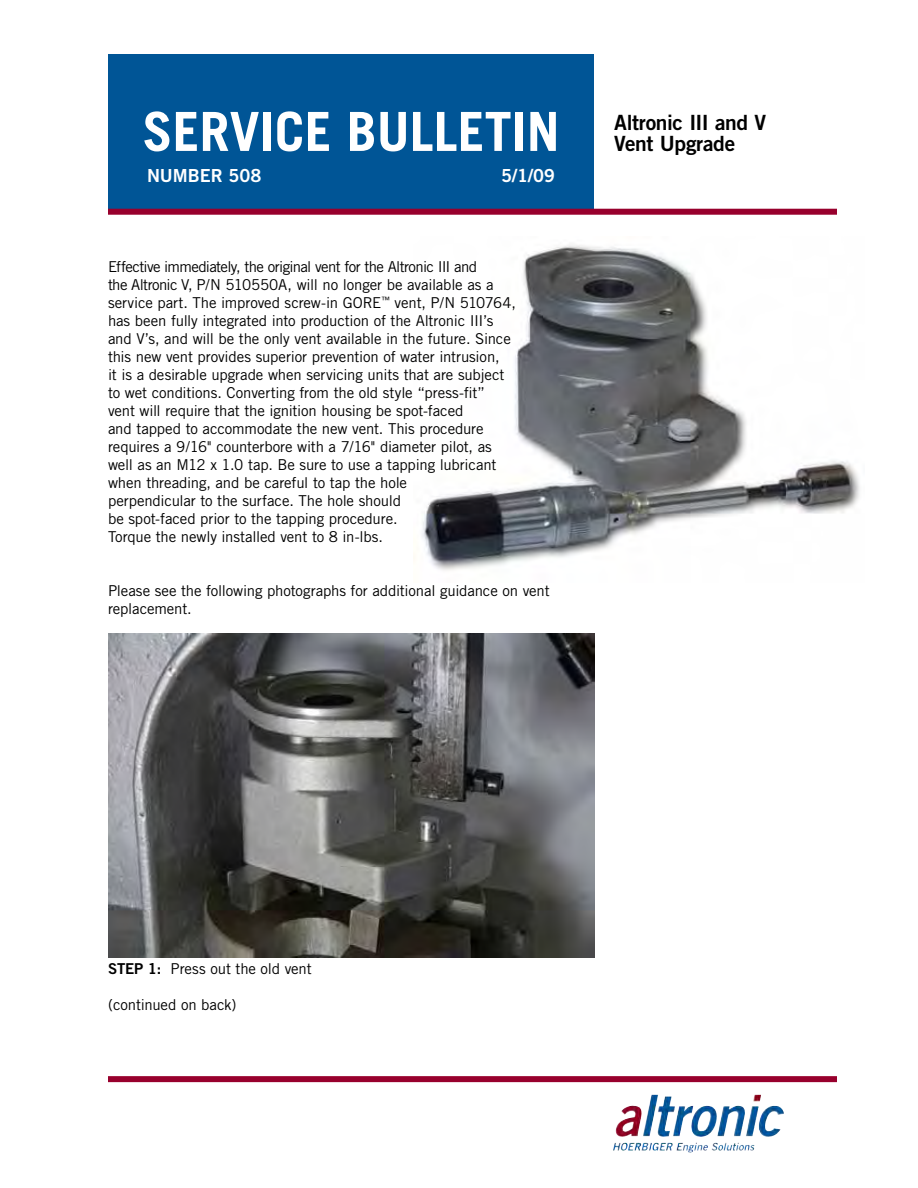
<style>
.page{position:relative;width:918px;height:1188px;background:#fff}
.page>*{position:absolute;margin:0;border:0;box-sizing:border-box;transform-origin:0 0}
.t1{font:700 54px "Trade Gothic";color:#fff}
.t2{font:21px/21px "Trade Gothic Bold Two";letter-spacing:-.015em;color:#000}
.t3{font:18px "Trade Gothic Bold Two";color:#fff}
.t4{font:15px/18px "Trade Gothic";letter-spacing:-.01em;color:#000}
.s1{font-family:"Trade Gothic Bold Two"}
</style>
<div class="page">
<div style="left:108px;top:54px;width:486px;height:155px;background:#005596"></div>
<div style="left:108px;top:209px;width:729px;height:6px;background:#98002d"></div>
<div style="left:108px;top:1076px;width:729px;height:6px;background:#98002d"></div>
<img style="left:621px;top:1095px;width:140px;height:42px">
<img style="left:414px;top:245px;width:446px;height:325px">
<img style="left:108px;top:634px;width:486px;height:323px">
<h1 class="t1" style="left:143px;top:98px;width:419px">SERVICE BULLETIN</h1>
<h2 class="t2" style="left:614px;top:111px;width:154px">Altronic III and V<br>Vent Upgrade</h2>
<p class="t3" style="left:147px;top:164px;width:116px">NUMBER 508</p>
<p class="t3" style="left:501px;top:164px;width:55px">5/1/09</p>
<p class="t4" style="left:108px;top:258px;width:410px">Effective immediately, the original vent for the Altronic III and<br>the Altronic V, P/N 510550A, will no longer be available as a service part. The improved screw-in GORE<sup>™</sup> vent, P/N 510764, has been fully integrated into production of the Altronic III’s and V’s, and will be the only vent available in the future. Since this new vent provides superior prevention of water intrusion,<br>it is a desirable upgrade when servicing units that are subject to wet conditions. Converting from the old style “press-fit”<br>vent will require that the ignition housing be spot-faced<br>and tapped to accommodate the new vent. This procedure requires a 9/16" counterbore with a 7/16" diameter pilot, as well as an M12 x 1.0 tap. Be sure to use a tapping lubricant when threading, and be careful to tap the hole<br>perpendicular to the surface. The hole should<br>be spot-faced prior to the tapping procedure.<br>Torque the newly installed vent to 8 in-lbs.</p>
<p class="t4" style="left:108px;top:582px;width:443px">Please see the following photographs for additional guidance on vent replacement.</p>
<p class="t4" style="left:108px;top:960px;width:205px"><span class="s1">STEP 1:</span> Press out the old vent</p>
<p class="t4" style="left:108px;top:996px;width:130px">(continued on back)</p>
</div>
